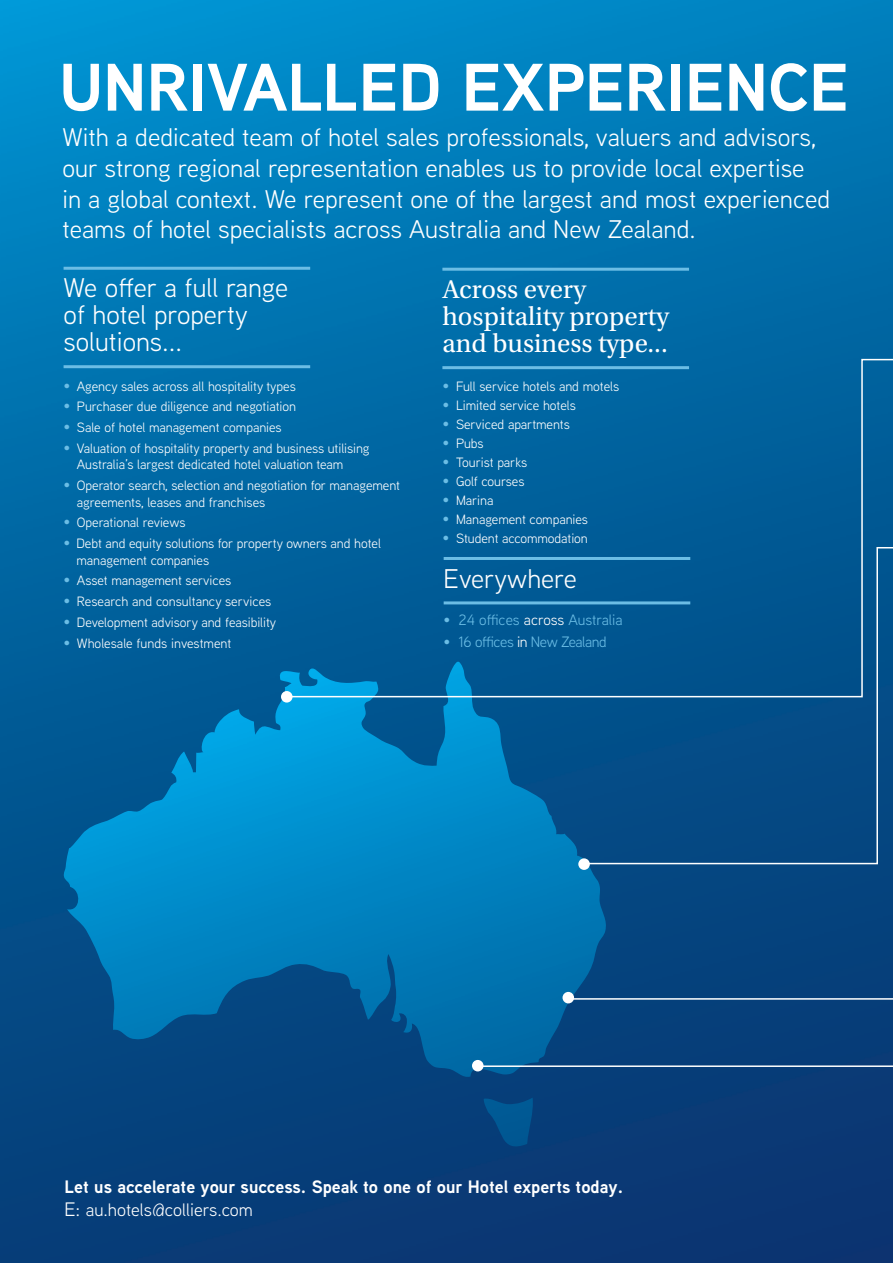
<style>
.page{position:relative;width:893px;height:1263px;background:#fff}
.page>*{position:absolute;margin:0;border:0;box-sizing:border-box;transform-origin:0 0}
.t1{font:700 67.05px "Aaux Next";color:#fff}
.t2{font:27px/27px "Aaux Next";color:#fff}
.t3{font:27px/27px "Utopia Std";color:#fff}
.t4{font:25.5px/30.6px "Aaux Next";color:#fff}
.t5{font:700 18px/23.4px "Aaux Next";color:#fff}
.t6{font:15px "Aaux Next";color:#6bbde5}
.t7{font:15px "Aaux Next";letter-spacing:-.02em;color:#6bbde5}
.t8{font:13.5px/16.5px "Aaux Next";letter-spacing:-.005em;color:#fff}
.s1{font-size:15px;color:#6bbde5}
.s2{color:#fff}
.s3{font-weight:400;font-size:19.5px}
.s4{font-weight:400}
</style>
<div class="page">
<img style="left:0;top:0;width:893px;height:1263px">
<hr style="left:64px;top:267px;width:246px;height:3px;background:#6bbde5">
<hr style="left:64px;top:365px;width:246px;height:3px;background:#6bbde5">
<hr style="left:442px;top:268px;width:247px;height:3px;background:#6bbde5">
<img style="left:64px;top:665px;width:441px;height:414px">
<img style="left:483px;top:1097px;width:51px;height:51px">
<div style="left:281px;top:691px;width:12px;height:11px;background:#fff;border-radius:50%"></div>
<div style="left:562px;top:992px;width:12px;height:11px;background:#fff;border-radius:50%"></div>
<div style="left:472px;top:1060px;width:12px;height:11px;background:#fff;border-radius:50%"></div>
<hr style="left:480px;top:1065px;width:413px;height:2px;background:#fff">
<svg style="left:289px;top:358px;width:604px;height:340px;background:#02629d"></svg>
<svg style="left:566px;top:805px;width:327px;height:195px;background:#074a84"></svg>
<svg style="left:583px;top:546px;width:310px;height:319px;background:#07528c"></svg>
<h1 class="t1" style="left:59px;top:40px;width:791px">UNRIVALLED EXPERIENCE</h1>
<p class="t4" style="left:63px;top:121px;width:769px">With a dedicated team of hotel sales professionals, valuers and advisors, our strong regional representation enables us to provide local expertise<br>in a global context. We represent one of the largest and most experienced teams of hotel specialists across Australia and New Zealand.</p>
<h2 class="t2" style="left:64px;top:274px;width:226px">We offer a full range of hotel property solutions...</h2>
<h2 class="t3" style="left:442px;top:277px;width:228px">Across every hospitality property and business type...</h2>
<p class="t8" style="left:63px;top:377px;width:234px"><span class="s1">•</span> Agency sales across all hospitality types</p>
<p class="t8" style="left:63px;top:398px;width:234px"><span class="s1">•</span> Purchaser due diligence and negotiation</p>
<p class="t8" style="left:63px;top:419px;width:220px"><span class="s1">•</span> Sale of hotel management companies</p>
<p class="t8" style="left:77px;top:439px;width:294px;text-indent:-14px"><span class="s1">•</span> Valuation of hospitality property and business utilising<br>Australia’s largest dedicated hotel valuation team</p>
<p class="t8" style="left:77px;top:477px;width:325px;text-indent:-14px"><span class="s1">•</span> Operator search, selection and negotiation for management agreements, leases and franchises</p>
<p class="t8" style="left:63px;top:514px;width:124px"><span class="s1">•</span> Operational reviews</p>
<p class="t8" style="left:77px;top:535px;width:306px;text-indent:-13px"><span class="s1">•</span> Debt and equity solutions for property owners and hotel management companies</p>
<p class="t8" style="left:63px;top:572px;width:169px"><span class="s1">•</span> Asset management services</p>
<p class="t8" style="left:63px;top:593px;width:209px"><span class="s1">•</span> Research and consultancy services</p>
<p class="t8" style="left:63px;top:613px;width:214px"><span class="s1">•</span> Development advisory and feasibility</p>
<p class="t8" style="left:63px;top:634px;width:170px"><span class="s1">•</span> Wholesale funds investment</p>
<p class="t8" style="left:442px;top:377px;width:178px"><span class="s1">•</span> Full service hotels and motels</p>
<p class="t8" style="left:442px;top:396px;width:135px"><span class="s1">•</span> Limited service hotels</p>
<p class="t8" style="left:442px;top:415px;width:129px"><span class="s1">•</span> Serviced apartments</p>
<p class="t8" style="left:442px;top:434px;width:43px"><span class="s1">•</span> Pubs</p>
<p class="t8" style="left:442px;top:453px;width:86px"><span class="s1">•</span> Tourist parks</p>
<p class="t8" style="left:442px;top:472px;width:84px"><span class="s1">•</span> Golf courses</p>
<p class="t8" style="left:442px;top:492px;width:53px"><span class="s1">•</span> Marina</p>
<p class="t8" style="left:442px;top:511px;width:147px"><span class="s1">•</span> Management companies</p>
<p class="t8" style="left:442px;top:530px;width:147px"><span class="s1">•</span> Student accommodation</p>
<h2 class="t2" style="left:444px;top:564px;width:135px">Everywhere</h2>
<p class="t6" style="left:444px;top:609px;width:180px">• 24 offices <span class="s2">across</span> Australia</p>
<p class="t7" style="left:444px;top:632px;width:164px">• 16 offices <span class="s2">in</span> New Zealand</p>
<h3 class="t5" style="left:64px;top:1174px;width:560px">Let us accelerate your success. Speak to one of our Hotel experts today.<br><span class="s3">E:</span> <span class="s4">au.hotels@colliers.com</span></h3>
</div>
